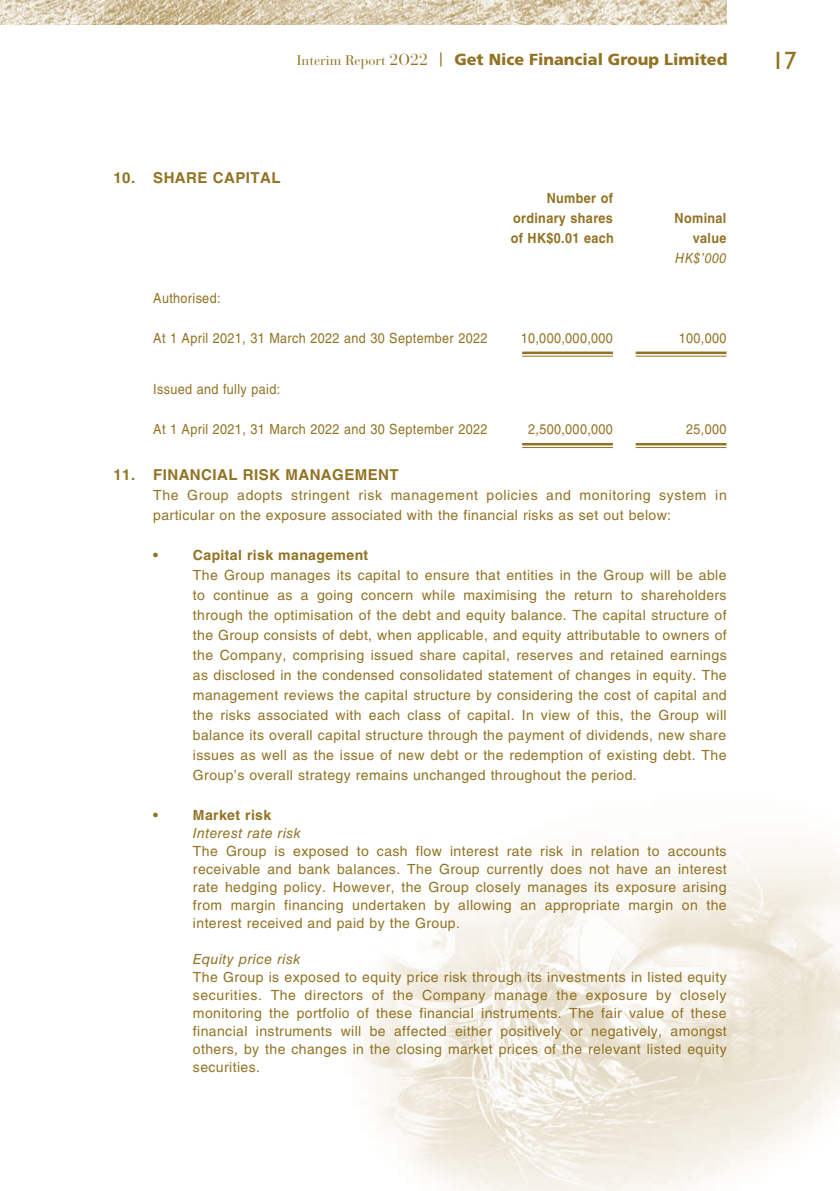
<style>
.page{position:relative;width:840px;height:1191px;background:#fff}
.page>*{position:absolute;margin:0;border:0;box-sizing:border-box;transform-origin:0 0}
.t1{font:25px "Gill Sans";color:#927223}
.t2{font:900 16px "Frutiger LT Std";color:#927223}
.t3{font:700 15px "Helvetica LT Std";letter-spacing:.03em;color:#927223}
.t4{font:14px/20px "Helvetica LT Std";letter-spacing:.03em;color:#927223;text-align:justify}
.t5{font:14px "Helvetica LT Std";letter-spacing:.03em;color:#927223;scale:.9 1}
.t6{font:700 14px/20px "Helvetica LT Std";letter-spacing:.03em;color:#927223;text-align:justify;scale:.9 1}
.t7{font:700 14px "Helvetica LT Std";letter-spacing:.03em;color:#927223}
.t8{font:italic 14px "Helvetica LT Std";letter-spacing:.03em;color:#927223}
.t9{font:italic 14px "Helvetica LT Std";letter-spacing:.03em;color:#927223;scale:.9 1}
.s1{font-family:"Bauer Bodoni Std";font-weight:400;font-size:14px}
.s2{font-family:"Bauer Bodoni Std";font-weight:400}
.s3{font-weight:400;font-size:14px}
</style>
<div class="page">
<img style="left:362px;top:845px;width:477px;height:346px">
<img style="left:1px;top:0;width:725px;height:24px">
<hr style="left:522px;top:351px;width:90px;height:3px;background:#927223">
<hr style="left:522px;top:356px;width:90px;height:1px;background:#927223">
<hr style="left:635px;top:351px;width:91px;height:3px;background:#927223">
<hr style="left:635px;top:356px;width:91px;height:1px;background:#927223">
<hr style="left:522px;top:443px;width:90px;height:2px;background:#927223">
<hr style="left:522px;top:447px;width:90px;height:1px;background:#927223">
<hr style="left:635px;top:443px;width:91px;height:2px;background:#927223">
<hr style="left:635px;top:447px;width:91px;height:1px;background:#927223">
<p class="t2" style="left:297px;top:50px;width:432px"><span class="s1">Interim Report</span> <span class="s2">2O22</span> <span class="s3">|</span> Get Nice Financial Group Limited</p>
<h1 class="t1" style="left:771px;top:46px;width:26px">17</h1>
<p class="t3" style="left:113px;top:168px;width:168px">10. SHARE CAPITAL</p>
<p class="t6" style="left:510px;top:188px;width:116px;text-indent:36px">Number of ordinary shares of HK$0.01 each</p>
<p class="t6" style="left:674px;top:208px;width:59px;text-align:right">Nominal value</p>
<p class="t9" style="left:675px;top:250px;width:58px">HK$’000</p>
<p class="t5" style="left:153px;top:290px;width:76px">Authorised:</p>
<p class="t5" style="left:153px;top:330px;width:372px">At 1 April 2021, 31 March 2022 and 30 September 2022</p>
<p class="t5" style="left:520px;top:330px;width:104px">10,000,000,000</p>
<p class="t5" style="left:678px;top:330px;width:54px">100,000</p>
<p class="t5" style="left:153px;top:381px;width:142px">Issued and fully paid:</p>
<p class="t5" style="left:153px;top:421px;width:372px">At 1 April 2021, 31 March 2022 and 30 September 2022</p>
<p class="t5" style="left:528px;top:421px;width:96px">2,500,000,000</p>
<p class="t5" style="left:685px;top:421px;width:46px">25,000</p>
<p class="t3" style="left:113px;top:466px;width:286px">11. FINANCIAL RISK MANAGEMENT</p>
<p class="t4" style="left:153px;top:484px;width:574px">The Group adopts stringent risk management policies and monitoring system in particular on the exposure associated with the financial risks as set out below:</p>
<p class="t7" style="left:153px;top:546px;width:6px">•</p>
<p class="t7" style="left:193px;top:546px;width:177px">Capital risk management</p>
<p class="t4" style="left:193px;top:564px;width:535px">The Group manages its capital to ensure that entities in the Group will be able to continue as a going concern while maximising the return to shareholders through the optimisation of the debt and equity balance. The capital structure of the Group consists of debt, when applicable, and equity attributable to owners of the Company, comprising issued share capital, reserves and retained earnings as disclosed in the condensed consolidated statement of changes in equity. The management reviews the capital structure by considering the cost of capital and the risks associated with each class of capital. In view of this, the Group will balance its overall capital structure through the payment of dividends, new share issues as well as the issue of new debt or the redemption of existing debt. The Group’s overall strategy remains unchanged throughout the period.</p>
<p class="t7" style="left:153px;top:806px;width:6px">•</p>
<p class="t7" style="left:193px;top:806px;width:80px">Market risk</p>
<p class="t8" style="left:193px;top:824px;width:109px">Interest rate risk</p>
<p class="t4" style="left:193px;top:842px;width:535px;line-height:18px">The Group is exposed to cash flow interest rate risk in relation to accounts receivable and bank balances. The Group currently does not have an interest rate hedging policy. However, the Group closely manages its exposure arising from margin financing undertaken by allowing an appropriate margin on the interest received and paid by the Group.</p>
<p class="t8" style="left:193px;top:950px;width:109px">Equity price risk</p>
<p class="t4" style="left:193px;top:968px;width:535px;line-height:18px">The Group is exposed to equity price risk through its investments in listed equity securities. The directors of the Company manage the exposure by closely monitoring the portfolio of these financial instruments. The fair value of these financial instruments will be affected either positively or negatively, amongst others, by the changes in the closing market prices of the relevant listed equity securities.</p>
</div>
